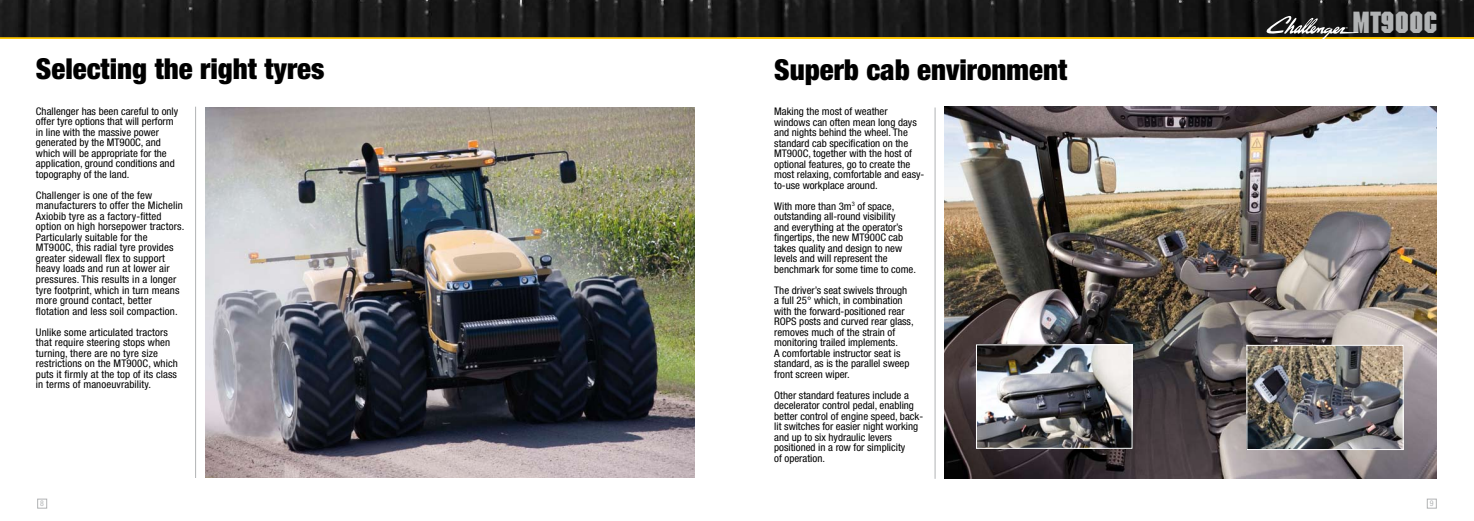
<style>
.page{position:relative;width:1474px;height:521px;background:#fff}
.page>*{position:absolute;margin:0;border:0;box-sizing:border-box;transform-origin:0 0}
.t1{font:700 29.75px "Machine";color:#b1b3b4}
.t2{font:900 condensed 28.88px "Helvetica Neue";color:#000}
.t3{font:condensed 10.5px/10.5px "Helvetica Neue";color:#000;scale:1.04 1}
.t4{font:condensed 7.88px "Helvetica Neue";color:#b1b3b4}
</style>
<div class="page">
<img style="left:944px;top:107px;width:492px;height:372px">
<img style="left:0;top:0;width:1473px;height:37px">
<hr style="left:0;top:37px;width:737px;height:2px;background:#fdc600">
<div style="left:37px;top:499px;width:10px;height:9px;border:1px solid #b1b3b4"></div>
<div style="left:1426px;top:499px;width:10px;height:9px;border:1px solid #b1b3b4"></div>
<img style="left:206px;top:108px;width:488px;height:369px">
<hr style="left:737px;top:37px;width:736px;height:2px;background:#fdc600">
<img style="left:1248px;top:347px;width:153px;height:101px">
<div style="left:1246px;top:345px;width:157px;height:105px;border:1px solid #fff"></div>
<img style="left:978px;top:346px;width:152px;height:101px">
<div style="left:976px;top:344px;width:156px;height:105px;border:1px solid #fff"></div>
<hr style="left:195px;top:107px;width:1px;height:371px;background:#b1b3b4">
<hr style="left:934px;top:107px;width:1px;height:372px;background:#b1b3b4">
<svg style="left:1264px;top:13px;width:94px;height:26px"></svg>
<h2 class="t2" style="left:36px;top:51px;width:290px">Selecting the right tyres</h2>
<h2 class="t2" style="left:774px;top:52px;width:294px">Superb cab environment</h2>
<p class="t3" style="left:774px;top:106px;width:146px">Making the most of weather windows can often mean long days and nights behind the wheel. The standard cab specification on the<br>MT900C, together with the host of optional features, go to create the most relaxing, comfortable and easy&shy;to-use workplace around.</p>
<p class="t3" style="left:774px;top:201px;width:138px">With more than 3m<sup>3</sup> of space, outstanding all-round visibility<br>and everything at the operator’s fingertips, the new MT900C cab takes quality and design to new levels and will represent the benchmark for some time to come.</p>
<p class="t3" style="left:774px;top:285px;width:136px">The driver’s seat swivels through a full 25° which, in combination with the forward-positioned rear<br>ROPS posts and curved rear glass, removes much of the strain of monitoring trailed implements.<br>A comfortable instructor seat is standard, as is the parallel sweep front screen wiper.</p>
<p class="t3" style="left:774px;top:390px;width:145px">Other standard features include a decelerator control pedal, enabling better control of engine speed, back&shy;lit switches for easier night working and up to six hydraulic levers positioned in a row for simplicity<br>of operation.</p>
<p class="t3" style="left:36px;top:106px;width:138px">Challenger has been careful to only offer tyre options that will perform in line with the massive power generated by the MT900C, and which will be appropriate for the application, ground conditions and topography of the land.</p>
<p class="t3" style="left:36px;top:190px;width:144px">Challenger is one of the few manufacturers to offer the Michelin Axiobib tyre as a factory-fitted option on high horsepower tractors.<br>Particularly suitable for the MT900C, this radial tyre provides greater sidewall flex to support heavy loads and run at lower air pressures. This results in a longer tyre footprint, which in turn means more ground contact, better flotation and less soil compaction.</p>
<p class="t3" style="left:36px;top:326px;width:138px">Unlike some articulated tractors that require steering stops when turning, there are no tyre size restrictions on the MT900C, which puts it firmly at the top of its class in terms of manoeuvrability.</p>
<h1 class="t1" style="left:1352px;top:5px;width:87px">MT900C</h1>
<p class="t4" style="left:40px;top:498px;width:5px">8</p>
<p class="t4" style="left:1429px;top:498px;width:5px">9</p>
</div>
